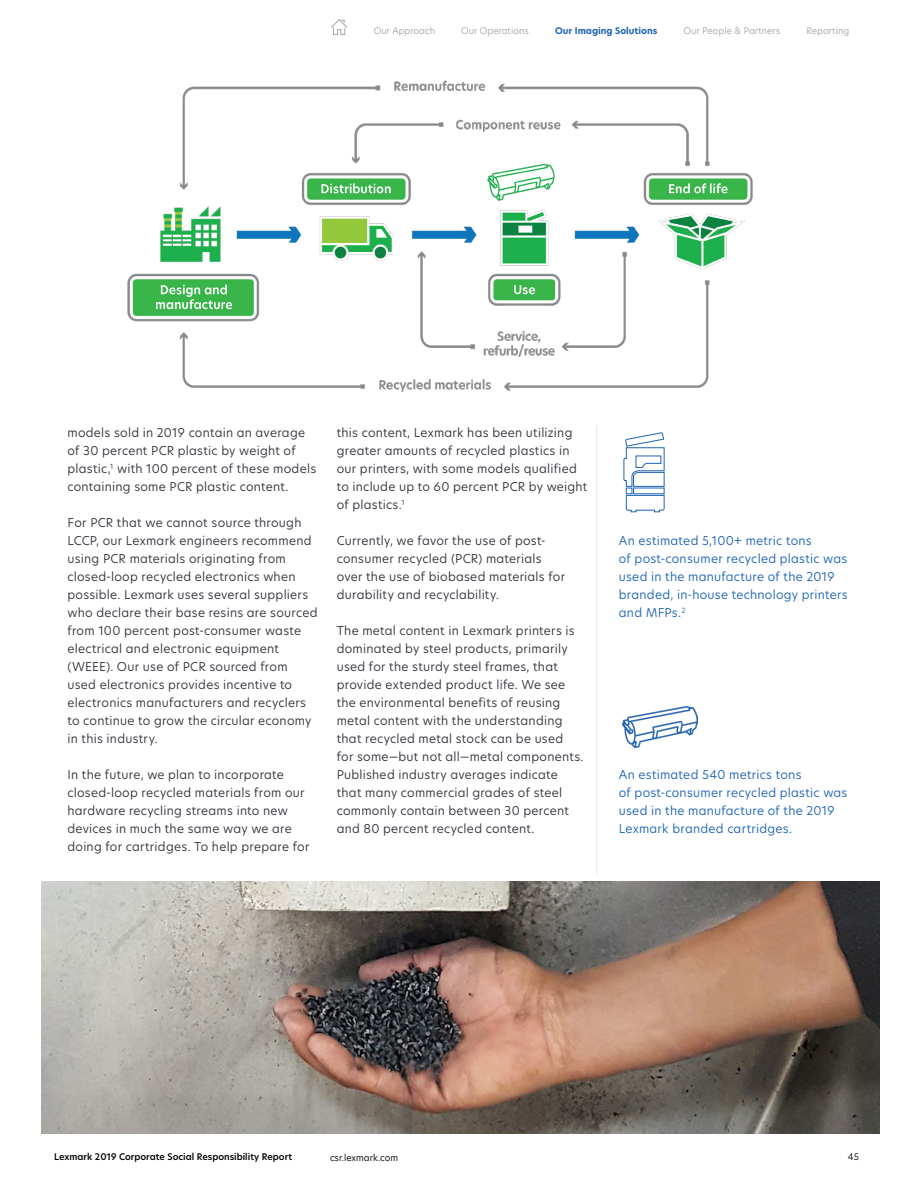
<style>
.page{position:relative;width:918px;height:1188px;background:#fff}
.page>*{position:absolute;margin:0;border:0;box-sizing:border-box;transform-origin:0 0}
.t1{font:12px/18px "TP Hero";letter-spacing:.02em;color:#32323c}
.t2{font:12px/18px "TP Hero";letter-spacing:.02em;color:#1c64b4}
.t3{font:9px "TP Hero";color:#a5a5aa}
.t4{font:600 9px "TP Hero";color:#000}
.t5{font:700 9px "TP Hero";color:#1c64b4}
.t6{font:9px "TP Hero";color:#000}
</style>
<div class="page">
<svg style="left:331px;top:19px;width:16px;height:16px"></svg>
<img style="left:127px;top:80px;width:626px;height:312px">
<hr style="left:596px;top:426px;width:1px;height:449px;background:#e6e6f0">
<svg style="left:623px;top:432px;width:42px;height:81px"></svg>
<img style="left:623px;top:707px;width:75px;height:40px">
<img style="left:41px;top:881px;width:839px;height:253px">
<p class="t3" style="left:374px;top:25px;width:63px">Our Approach</p>
<p class="t3" style="left:461px;top:25px;width:69px">Our Operations</p>
<p class="t5" style="left:555px;top:25px;width:104px">Our Imaging Solutions</p>
<p class="t3" style="left:683px;top:25px;width:99px">Our People &amp; Partners</p>
<p class="t3" style="left:807px;top:25px;width:44px">Reporting</p>
<p class="t1" style="left:67px;top:423px;width:250px">models sold in 2019 contain an average of 30 percent PCR plastic by weight of plastic,<sup>1</sup> with 100 percent of these models containing some PCR plastic content.</p>
<p class="t1" style="left:67px;top:513px;width:252px">For PCR that we cannot source through LCCP, our Lexmark engineers recommend using PCR materials originating from closed-loop recycled electronics when possible. Lexmark uses several suppliers who declare their base resins are sourced from 100 percent post-consumer waste electrical and electronic equipment (WEEE). Our use of PCR sourced from used electronics provides incentive to electronics manufacturers and recyclers to continue to grow the circular economy in this industry.</p>
<p class="t1" style="left:67px;top:765px;width:244px">In the future, we plan to incorporate closed-loop recycled materials from our hardware recycling streams into new devices in much the same way we are doing for cartridges. To help prepare for</p>
<p class="t1" style="left:337px;top:423px;width:252px">this content, Lexmark has been utilizing greater amounts of recycled plastics in our printers, with some models qualified to include up to 60 percent PCR by weight of plastics.<sup>1</sup></p>
<p class="t1" style="left:337px;top:531px;width:230px">Currently, we favor the use of post&shy;consumer recycled (PCR) materials over the use of biobased materials for durability and recyclability.</p>
<p class="t1" style="left:337px;top:621px;width:248px">The metal content in Lexmark printers is dominated by steel products, primarily used for the sturdy steel frames, that provide extended product life. We see the environmental benefits of reusing metal content with the understanding that recycled metal stock can be used<br>for some—but not all—metal components.<br>Published industry averages indicate that many commercial grades of steel commonly contain between 30 percent and 80 percent recycled content.</p>
<p class="t2" style="left:619px;top:532px;width:230px">An estimated 5,100+ metric tons<br>of post-consumer recycled plastic was used in the manufacture of the 2019 branded, in-house technology printers and MFPs.<sup>2</sup></p>
<p class="t2" style="left:619px;top:766px;width:230px">An estimated 540 metrics tons<br>of post-consumer recycled plastic was used in the manufacture of the 2019<br>Lexmark branded cartridges.</p>
<p class="t4" style="left:54px;top:1150px;width:240px">Lexmark 2019 Corporate Social Responsibility Report</p>
<p class="t6" style="left:330px;top:1151px;width:70px">csr.lexmark.com</p>
<p class="t6" style="left:848px;top:1150px;width:13px">45</p>
</div>
